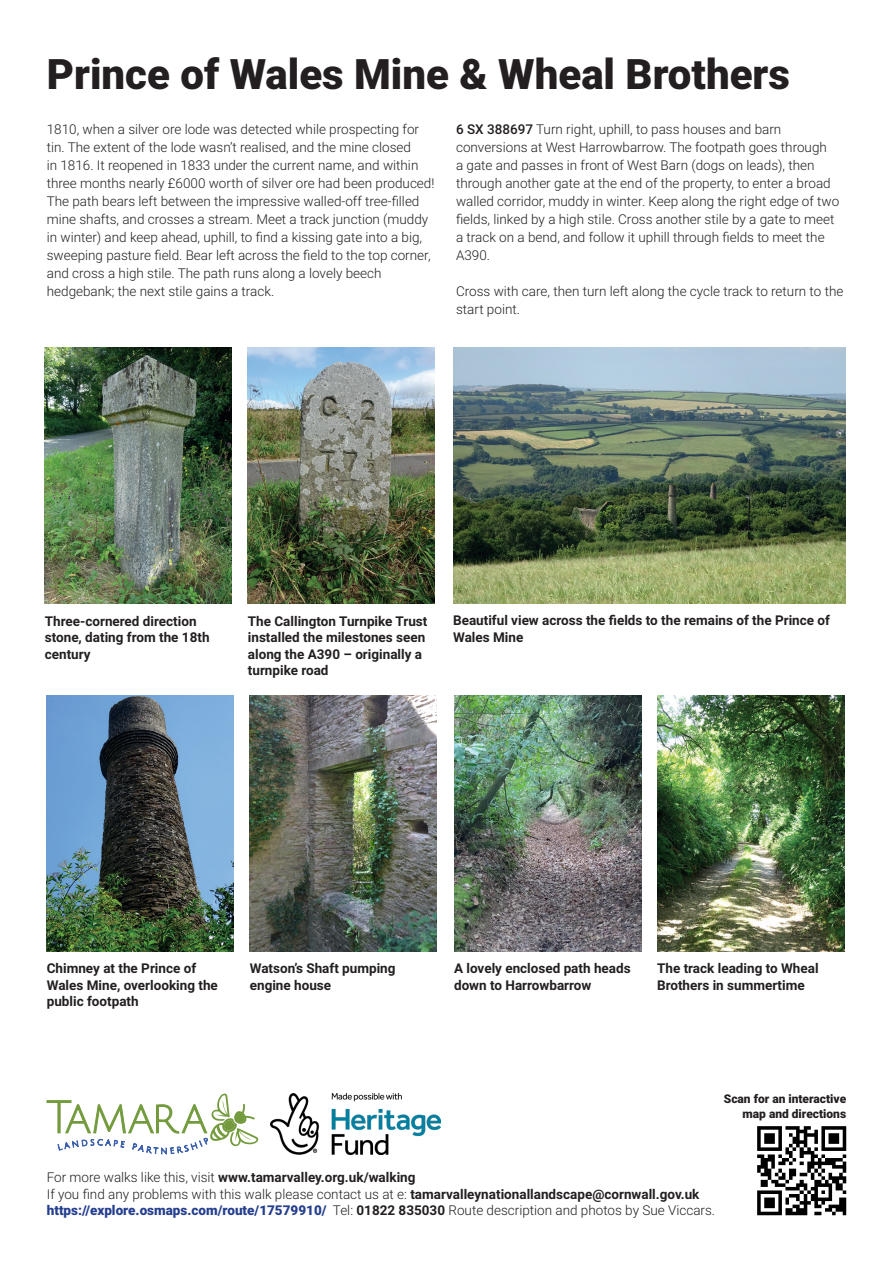
<style>
.page{position:relative;width:893px;height:1263px;background:#fff}
.page>*{position:absolute;margin:0;border:0;box-sizing:border-box;transform-origin:0 0}
.t1{font:900 42px "Roboto";color:#231f20}
.t2{font:300 13.5px/18px "Roboto";color:#231f20}
.t3{font:700 13.5px/16.5px "Roboto";color:#231f20}
.t4{font:900 13.5px "Roboto";color:#253f8e}
.t5{font:900 12px "Roboto";color:#231f20}
.s1{font-weight:500}
.s2{font-weight:300}
.s3{font-weight:700}
.s4{font-weight:300;color:#231f20}
.s5{font-weight:700;color:#231f20}
</style>
<div class="page">
<img style="left:45px;top:348px;width:187px;height:256px">
<img style="left:248px;top:348px;width:187px;height:256px">
<img style="left:453px;top:347px;width:392px;height:256px">
<svg style="left:47px;top:1093px;width:211px;height:61px"></svg>
<img style="left:270px;top:1093px;width:170px;height:62px">
<img style="left:47px;top:695px;width:187px;height:256px">
<img style="left:250px;top:695px;width:187px;height:256px">
<img style="left:454px;top:695px;width:187px;height:256px">
<img style="left:657px;top:695px;width:187px;height:256px">
<img style="left:757px;top:1126px;width:90px;height:90px">
<p class="t1" style="left:47px;top:45px;width:745px">Prince of Wales Mine &amp; Wheal Brothers</p>
<p class="t2" style="left:456px;top:120px;width:327px"><span class="s1">6 SX 388697</span> Turn right, uphill, to pass houses and barn</p>
<p class="t2" style="left:456px;top:138px;width:385px">conversions at West Harrowbarrow. The footpath goes through<br>a gate and passes in front of West Barn (dogs on leads), then through another gate at the end of the property, to enter a broad walled corridor, muddy in winter. Keep along the right edge of two fields, linked by a high stile. Cross another stile by a gate to meet a track on a bend, and follow it uphill through fields to meet the A390.</p>
<p class="t2" style="left:456px;top:282px;width:389px">Cross with care, then turn left along the cycle track to return to the start point.</p>
<p class="t2" style="left:47px;top:120px;width:389px">1810, when a silver ore lode was detected while prospecting for tin. The extent of the lode wasn’t realised, and the mine closed<br>in 1816. It reopened in 1833 under the current name, and within three months nearly £6000 worth of silver ore had been produced!<br>The path bears left between the impressive walled-off tree-filled mine shafts, and crosses a stream. Meet a track junction (muddy in winter) and keep ahead, uphill, to find a kissing gate into a big, sweeping pasture field. Bear left across the field to the top corner, and cross a high stile. The path runs along a lovely beech</p>
<p class="t2" style="left:47px;top:282px;width:229px">hedgebank; the next stile gains a track.</p>
<p class="t3" style="left:45px;top:612px;width:166px">Three-cornered direction stone, dating from the 18th century</p>
<p class="t3" style="left:248px;top:612px;width:181px">The Callington Turnpike Trust installed the milestones seen along the A390 – originally a turnpike road</p>
<p class="t3" style="left:453px;top:611px;width:378px">Beautiful view across the fields to the remains of the Prince of<br>Wales Mine</p>
<p class="t3" style="left:47px;top:960px;width:173px">Chimney at the Prince of<br>Wales Mine, overlooking the public footpath</p>
<p class="t3" style="left:250px;top:960px;width:147px">Watson’s Shaft pumping</p>
<p class="t3" style="left:250px;top:976px;width:83px">engine house</p>
<p class="t3" style="left:454px;top:960px;width:178px">A lovely enclosed path heads down to Harrowbarrow</p>
<p class="t3" style="left:657px;top:960px;width:163px">The track leading to Wheal<br>Brothers in summertime</p>
<p class="t5" style="left:724px;top:1090px;width:124px">Scan for an interactive</p>
<p class="t5" style="left:742px;top:1105px;width:105px">map and directions</p>
<p class="t3" style="left:47px;top:1169px;width:370px"><span class="s2">For more walks like this, visit</span> www.tamarvalley.org.uk/walking</p>
<p class="t2" style="left:47px;top:1184px;width:654px">If you find any problems with this walk please contact us at e: <span class="s3">tamarvalleynationallandscape@cornwall.gov.uk</span></p>
<p class="t4" style="left:47px;top:1201px;width:670px">https://explore.osmaps.com/route/17579910/ <span class="s4">Tel:</span> <span class="s5">01822 835030</span> <span class="s4">Route description and photos by Sue Viccars.</span></p>
</div>
